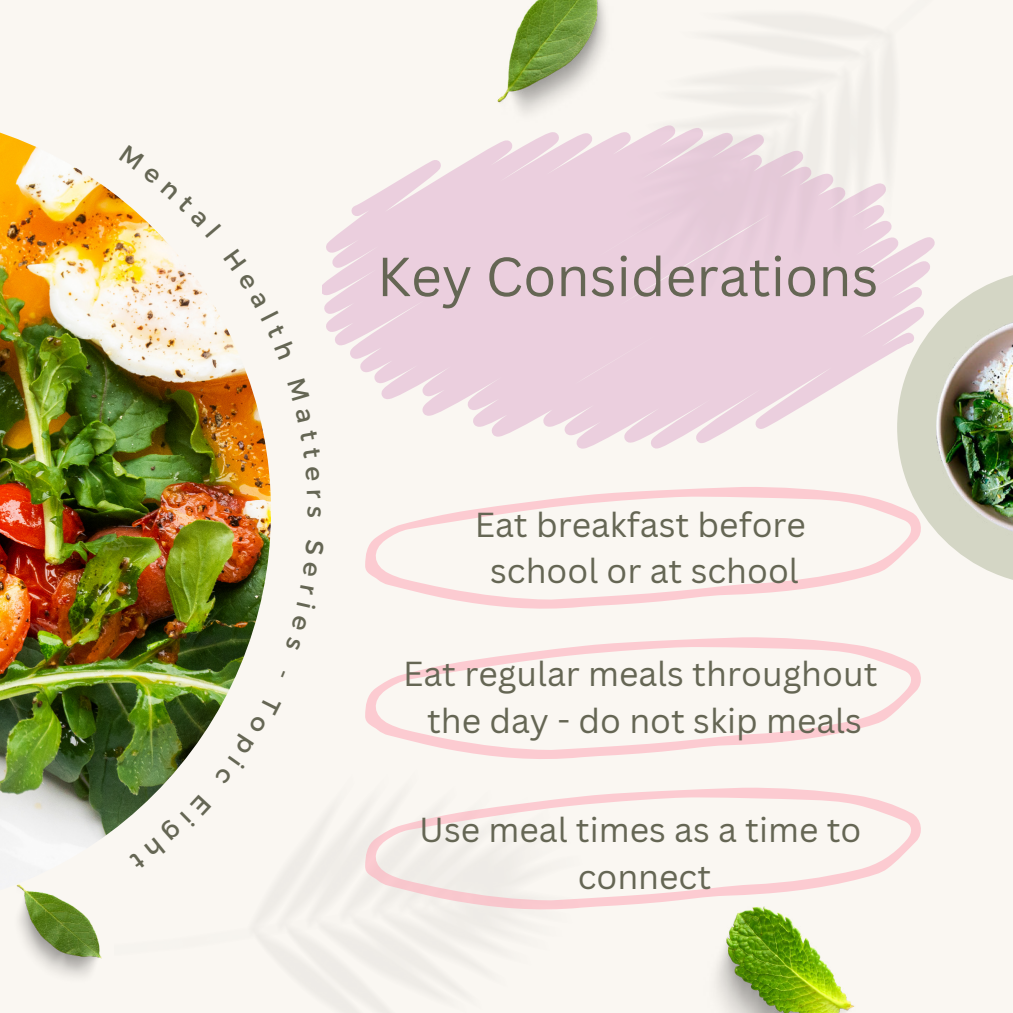
<style>
.page{position:relative;width:1013px;height:1013px;background:#fff}
.page>*{position:absolute;margin:0;border:0;box-sizing:border-box;transform-origin:0 0}
.t1{font:53.75px "Canva Sans";color:#656654}
.t2{font:33.75px/46.9px "Canva Sans";color:#656654;text-align:center}
.t3{font:25px "Montserrat";color:#656654}
</style>
<div class="page">
<div style="left:0;top:0;width:1012px;height:1012px;background:#faf7f2"></div>
<img style="left:0;top:132px;width:271px;height:712px">
<svg style="left:899px;top:450px;width:113px;height:130px;fill:#d4d6c5"></svg>
<img style="left:936px;top:317px;width:76px;height:221px">
<img style="left:497px;top:0;width:112px;height:113px">
<img style="left:716px;top:912px;width:139px;height:100px">
<img style="left:16px;top:884px;width:86px;height:93px">
<img style="left:114px;top:767px;width:396px;height:245px">
<svg style="left:322px;top:124px;width:614px;height:326px"></svg>
<svg style="left:365px;top:486px;width:559px;height:123px"></svg>
<svg style="left:365px;top:637px;width:556px;height:122px"></svg>
<svg style="left:365px;top:787px;width:556px;height:125px"></svg>
<svg style="left:119px;top:145px;width:102px;height:93px"></svg>
<svg style="left:223px;top:248px;width:48px;height:112px"></svg>
<svg style="left:214px;top:695px;width:67px;height:89px"></svg>
<svg style="left:129px;top:794px;width:82px;height:76px"></svg>
<h1 class="t1" style="left:377px;top:245px;width:503px">Key Considerations</h1>
<p class="t3" style="left:331px;top:506px;width:13px;rotate:90deg">s</p>
<p class="t2" style="left:475px;top:501px;width:333px">Eat breakfast before school or at school</p>
<p class="t2" style="left:403px;top:650px;width:476px">Eat regular meals throughout the day - do not skip meals</p>
<p class="t2" style="left:419px;top:806px;width:443px">Use meal times as a time to connect</p>
</div>
